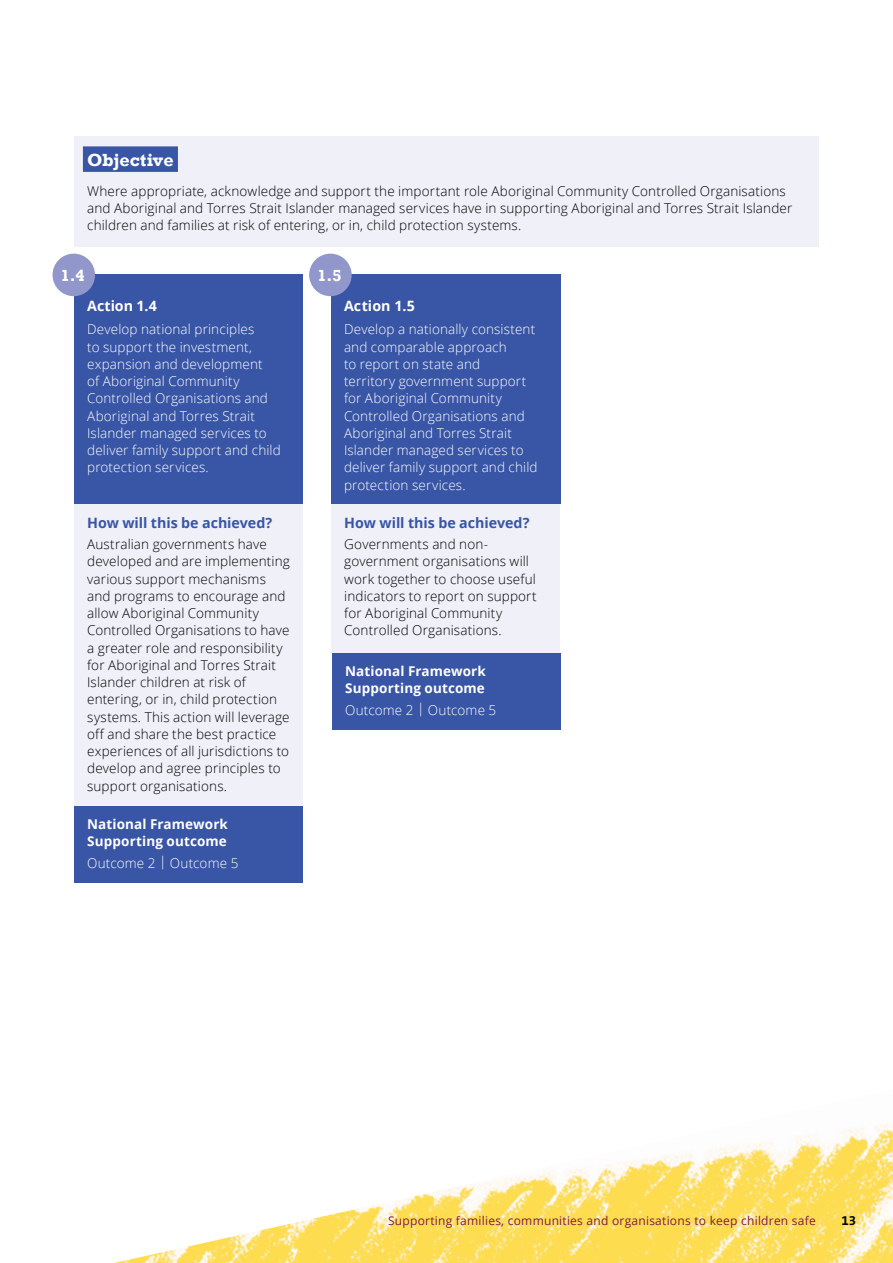
<style>
.page{position:relative;width:893px;height:1263px;background:#fff}
.page>*{position:absolute;margin:0;border:0;box-sizing:border-box;transform-origin:0 0}
.Heading_5{font:700 18px "Rockwell";color:#fff}
.Body{font:700 16.5px "Rockwell";color:#fff}
.Table{font:700 14.25px "Open Sans";letter-spacing:-.005em;color:#3855a6}
.Table-2{font:700 14.25px "Open Sans";letter-spacing:.005em;color:#fff}
.Table_small{font:300 13.5px/17.2px "Open Sans";letter-spacing:.01em;color:#000}
.Table_small-2{font:300 13.5px "Open Sans";letter-spacing:.01em;color:#fff}
.Table-3{font:700 13.5px/17.2px "Open Sans";letter-spacing:.01em;color:#fff}
.Table-4{font:300 13.5px "Open Sans";letter-spacing:.01em;color:#fff}
.t1{font:700 13.5px "The Sans B7";color:#000}
.t2{font:12px "Open Sans";letter-spacing:.02em;color:#831a3d}
</style>
<div class="page">
<img style="left:114px;top:1123px;width:779px;height:140px">
<div style="left:74px;top:136px;width:745px;height:111px;background:#f0f0f8"></div>
<div style="left:83px;top:146px;width:95px;height:26px;background:#3855a6"></div>
<div style="left:74px;top:274px;width:229px;height:230px;background:#3855a6"></div>
<div style="left:74px;top:504px;width:229px;height:302px;background:#f0f0f8"></div>
<div style="left:74px;top:806px;width:229px;height:76px;background:#3855a6"></div>
<div style="left:53px;top:254px;width:42px;height:42px;background:#9197cb;border-radius:50%"></div>
<div style="left:331px;top:274px;width:230px;height:230px;background:#3855a6"></div>
<div style="left:332px;top:504px;width:228px;height:149px;background:#f0f0f8"></div>
<div style="left:332px;top:653px;width:229px;height:76px;background:#3855a6"></div>
<div style="left:309px;top:254px;width:43px;height:42px;background:#9197cb;border-radius:50%"></div>
<h5 class="Heading_5" style="left:87px;top:149px;width:88px">Objective</h5>
<p class="Table_small" style="left:87px;top:182px;width:707px">Where appropriate, acknowledge and support the important role Aboriginal Community Controlled Organisations and Aboriginal and Torres Strait Islander managed services have in supporting Aboriginal and Torres Strait Islander children and families at risk of entering, or in, child protection systems.</p>
<p class="Body" style="left:61px;top:265px;width:25px">1.4</p>
<p class="Table-2" style="left:87px;top:295px;width:71px">Action 1.4</p>
<p class="Table_small-2" style="left:87px;top:320px;width:169px">Develop national principles</p>
<p class="Table_small-2" style="left:87px;top:337px;width:166px">to support the investment,</p>
<p class="Table_small-2" style="left:87px;top:355px;width:177px">expansion and development</p>
<p class="Table_small-2" style="left:87px;top:372px;width:154px">of Aboriginal Community</p>
<p class="Table_small-2" style="left:87px;top:389px;width:182px">Controlled Organisations and</p>
<p class="Table_small-2" style="left:87px;top:406px;width:169px">Aboriginal and Torres Strait</p>
<p class="Table_small-2" style="left:87px;top:424px;width:181px">Islander managed services to</p>
<p class="Table_small-2" style="left:87px;top:441px;width:195px">deliver family support and child</p>
<p class="Table_small-2" style="left:87px;top:458px;width:123px">protection services.</p>
<p class="Table" style="left:87px;top:512px;width:187px">How will this be achieved?</p>
<p class="Table_small" style="left:87px;top:535px;width:181px">Australian governments have</p>
<p class="Table_small" style="left:87px;top:552px;width:204px">developed and are implementing</p>
<p class="Table_small" style="left:87px;top:570px;width:180px">various support mechanisms</p>
<p class="Table_small" style="left:87px;top:587px;width:200px">and programs to encourage and</p>
<p class="Table_small" style="left:87px;top:604px;width:173px">allow Aboriginal Community</p>
<p class="Table_small" style="left:87px;top:621px;width:204px">Controlled Organisations to have</p>
<p class="Table_small" style="left:87px;top:639px;width:197px">a greater role and responsibility</p>
<p class="Table_small" style="left:87px;top:656px;width:190px">for Aboriginal and Torres Strait</p>
<p class="Table_small" style="left:87px;top:673px;width:160px">Islander children at risk of</p>
<p class="Table_small" style="left:87px;top:690px;width:192px">entering, or in, child protection</p>
<p class="Table_small" style="left:87px;top:708px;width:204px">systems. This action will leverage</p>
<p class="Table_small" style="left:87px;top:725px;width:191px">off and share the best practice</p>
<p class="Table_small" style="left:87px;top:742px;width:203px">experiences of all jurisdictions to</p>
<p class="Table_small" style="left:87px;top:759px;width:195px">develop and agree principles to</p>
<p class="Table_small" style="left:87px;top:777px;width:141px">support organisations.</p>
<p class="Table-3" style="left:87px;top:815px;width:142px">National Framework<br>Supporting outcome</p>
<p class="Table-4" style="left:87px;top:853px;width:153px">Outcome 2 | Outcome 5</p>
<p class="Body" style="left:317px;top:265px;width:26px">1.5</p>
<p class="Table-2" style="left:344px;top:295px;width:73px">Action 1.5</p>
<p class="Table_small-2" style="left:344px;top:320px;width:193px">Develop a nationally consistent</p>
<p class="Table_small-2" style="left:344px;top:337px;width:164px">and comparable approach</p>
<p class="Table_small-2" style="left:344px;top:355px;width:138px">to report on state and</p>
<p class="Table_small-2" style="left:344px;top:372px;width:184px">territory government support</p>
<p class="Table_small-2" style="left:344px;top:389px;width:159px">for Aboriginal Community</p>
<p class="Table_small-2" style="left:344px;top:406px;width:182px">Controlled Organisations and</p>
<p class="Table_small-2" style="left:344px;top:424px;width:169px">Aboriginal and Torres Strait</p>
<p class="Table_small-2" style="left:344px;top:441px;width:181px">Islander managed services to</p>
<p class="Table_small-2" style="left:344px;top:458px;width:195px">deliver family support and child</p>
<p class="Table_small-2" style="left:344px;top:475px;width:123px">protection services.</p>
<p class="Table" style="left:344px;top:512px;width:187px">How will this be achieved?</p>
<p class="Table_small" style="left:344px;top:535px;width:145px">Governments and non-</p>
<p class="Table_small" style="left:344px;top:552px;width:186px">government organisations will</p>
<p class="Table_small" style="left:344px;top:570px;width:193px">work together to choose useful</p>
<p class="Table_small" style="left:344px;top:587px;width:194px">indicators to report on support</p>
<p class="Table_small" style="left:344px;top:604px;width:159px">for Aboriginal Community</p>
<p class="Table_small" style="left:344px;top:621px;width:159px">Controlled Organisations.</p>
<p class="Table-3" style="left:345px;top:662px;width:142px">National Framework<br>Supporting outcome</p>
<p class="Table_small-2" style="left:345px;top:700px;width:153px">Outcome 2 | Outcome 5</p>
<p class="t2" style="left:388px;top:1212px;width:429px">Supporting families, communities and organisations to keep children safe</p>
<p class="t1" style="left:841px;top:1214px;width:16px">13</p>
</div>
